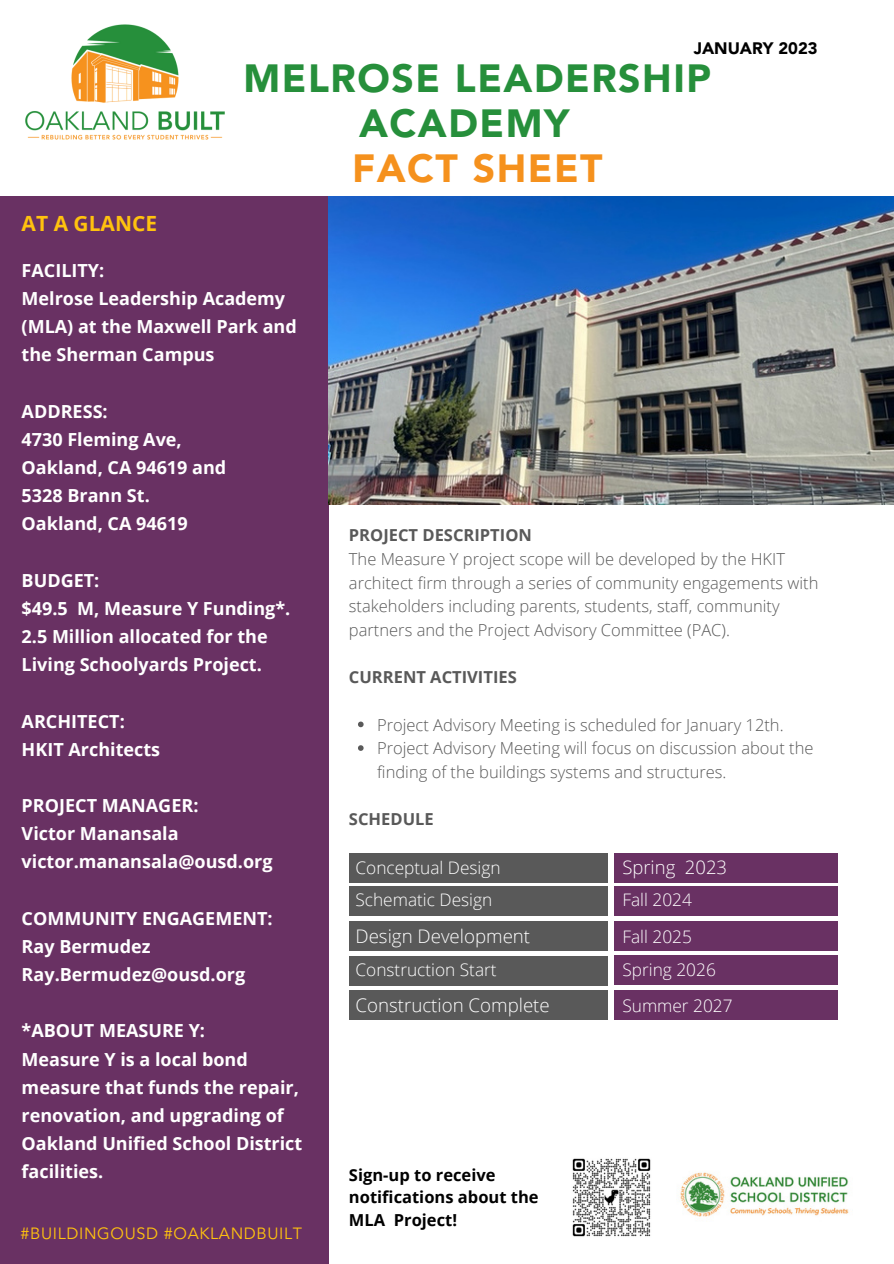
<style>
.page{position:relative;width:894px;height:1264px;background:#fff}
.page>*{position:absolute;margin:0;border:0;box-sizing:border-box;transform-origin:0 0}
.t1{font:900 39px/45px "Avenir LT Std";letter-spacing:.04em;color:#268f3b}
.t2{font:900 39px "Avenir LT Std";letter-spacing:.04em;color:#f5911d}
.t3{font:700 21px "Open Sans";color:#ffc20e}
.t4{font:300 18.75px "Open Sans";color:#fff}
.t5{font:300 18.45px "Open Sans";color:#fff}
.t6{font:700 18px/28.2px "Open Sans";color:#fff}
.t7{font:300 17.25px "Open Sans";color:#fff}
.t8{font:300 16.5px/23.7px "Open Sans";color:#595959}
.t9{font:700 16.5px/22.5px "Open Sans";color:#000}
.t10{font:700 16.5px "Open Sans";color:#595959}
.t11{font:900 16.5px "Avenir LT Std";color:#000}
.t12{font:16.2px "Avenir LT Std";letter-spacing:.04em;color:#ffc20e}
</style>
<div class="page">
<div style="left:0;top:196px;width:328px;height:1067px;background:#693163"></div>
<img style="left:679px;top:1172px;width:170px;height:45px">
<img style="left:25px;top:24px;width:200px;height:116px">
<img style="left:328px;top:196px;width:565px;height:308px">
<img style="left:572px;top:1158px;width:79px;height:79px">
<svg style="left:358px;top:721px;width:5px;height:6px"></svg>
<svg style="left:358px;top:745px;width:5px;height:6px"></svg>
<div style="left:349px;top:853px;width:258px;height:29px;background:#595959"></div>
<div style="left:349px;top:886px;width:258px;height:29px;background:#595959"></div>
<div style="left:614px;top:853px;width:223px;height:29px;background:#693163"></div>
<div style="left:614px;top:886px;width:223px;height:29px;background:#693163"></div>
<div style="left:349px;top:921px;width:258px;height:29px;background:#595959"></div>
<div style="left:614px;top:921px;width:223px;height:29px;background:#693163"></div>
<div style="left:349px;top:955px;width:258px;height:30px;background:#595959"></div>
<div style="left:614px;top:955px;width:223px;height:29px;background:#693163"></div>
<div style="left:349px;top:990px;width:258px;height:29px;background:#595959"></div>
<div style="left:614px;top:990px;width:223px;height:29px;background:#693163"></div>
<p class="t11" style="left:693px;top:41px;width:125px">JANUARY 2023</p>
<h1 class="t1" style="left:359px;top:60px;width:353px;text-indent:-115px">MELROSE LEADERSHIP<br>ACADEMY</h1>
<h1 class="t2" style="left:352px;top:153px;width:252px">FACT SHEET</h1>
<p class="t3" style="left:22px;top:208px;width:137px">AT A GLANCE</p>
<p class="t6" style="left:22px;top:256px;width:276px">FACILITY:<br>Melrose Leadership Academy (MLA) at the Maxwell Park and the Sherman Campus</p>
<p class="t6" style="left:22px;top:397px;width:206px">ADDRESS:<br>4730 Fleming Ave,<br>Oakland, CA 94619 and<br>5328 Brann St.<br>Oakland, CA 94619</p>
<p class="t6" style="left:22px;top:565px;width:270px">BUDGET:<br>$49.5 M, Measure Y Funding*.<br>2.5 Million allocated for the<br>Living Schoolyards Project.</p>
<p class="t6" style="left:22px;top:706px;width:140px">ARCHITECT:<br>HKIT Architects</p>
<p class="t6" style="left:22px;top:791px;width:252px">PROJECT MANAGER:<br>Victor Manansala victor.manansala@ousd.org</p>
<p class="t6" style="left:22px;top:903px;width:252px">COMMUNITY ENGAGEMENT:<br>Ray Bermudez<br>Ray.Bermudez@ousd.org</p>
<p class="t6" style="left:22px;top:1016px;width:282px">*ABOUT MEASURE Y:<br>Measure Y is a local bond measure that funds the repair, renovation, and upgrading of<br>Oakland Unified School District facilities.</p>
<p class="t12" style="left:21px;top:1226px;width:283px">#BUILDINGOUSD #OAKLANDBUILT</p>
<p class="t10" style="left:349px;top:523px;width:184px">PROJECT DESCRIPTION</p>
<p class="t8" style="left:349px;top:546px;width:471px">The Measure Y project scope will be developed by the HKIT architect firm through a series of community engagements with stakeholders including parents, students, staff, community partners and the Project Advisory Committee (PAC).</p>
<p class="t10" style="left:349px;top:665px;width:169px">CURRENT ACTIVITIES</p>
<p class="t8" style="left:377px;top:712px;width:438px">Project Advisory Meeting is scheduled for January 12th.<br>Project Advisory Meeting will focus on discussion about the finding of the buildings systems and structures.</p>
<p class="t10" style="left:349px;top:807px;width:86px">SCHEDULE</p>
<p class="t7" style="left:355px;top:855px;width:147px">Conceptual Design</p>
<p class="t5" style="left:622px;top:854px;width:106px">Spring 2023</p>
<p class="t7" style="left:355px;top:888px;width:138px">Schematic Design</p>
<p class="t7" style="left:622px;top:924px;width:71px">Fall 2025</p>
<p class="t7" style="left:622px;top:888px;width:71px">Fall 2024</p>
<p class="t4" style="left:355px;top:922px;width:176px">Design Development</p>
<p class="t7" style="left:355px;top:957px;width:143px">Construction Start</p>
<p class="t4" style="left:355px;top:991px;width:196px">Construction Complete</p>
<p class="t9" style="left:349px;top:1162px;width:191px">Sign-up to receive notifications about the<br>MLA Project!</p>
<p class="t7" style="left:622px;top:957px;width:95px">Spring 2026</p>
<p class="t7" style="left:622px;top:993px;width:112px">Summer 2027</p>
</div>
